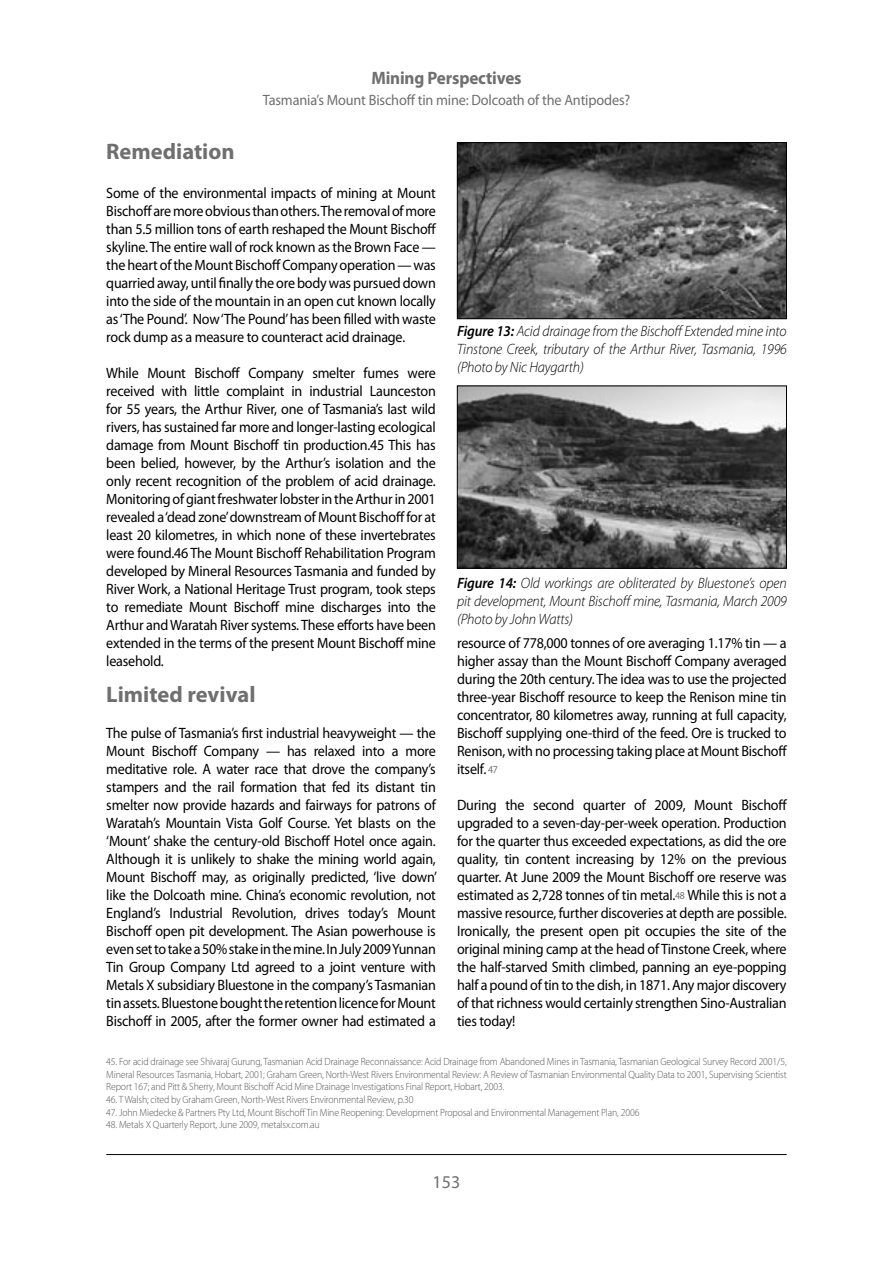
<style>
.page{position:relative;width:893px;height:1263px;background:#fff}
.page>*{position:absolute;margin:0;border:0;box-sizing:border-box;transform-origin:0 0}
.Sub_Header_Mining{font:700 22.5px "Myriad Pro";color:#6f6f6f}
.t1{font:700 18px "Myriad Pro";letter-spacing:-.01em;color:#6f6f6f;scale:.95 1}
.t2{font:18px "Myriad Pro";color:#6f6f6f}
.Body_Text_Mining{font:15px/18px "Myriad Pro";letter-spacing:-.015em;color:#000;text-align:justify;scale:.94 1}
.Pic_Text_Mining{font:italic 300 15px/18px "Myriad Pro";letter-spacing:-.01em;color:#000;text-align:justify;scale:.95 1}
.t3{font:15px "Myriad Pro";letter-spacing:-.01em;color:#6f6f6f;scale:.95 1}
.Footnote{font:300 10.5px/12.6px "Myriad Pro";letter-spacing:-.015em;color:#565656;text-align:justify;scale:.93 1}
.s1{font-weight:600}
.s2{font-size:10.5px;color:#6f6f6f}
</style>
<div class="page">
<hr style="left:106px;top:1154px;width:681px;height:1px;background:#000">
<img style="left:459px;top:144px;width:326px;height:173px">
<div style="left:457px;top:142px;width:330px;height:177px;border:1px solid #000"></div>
<img style="left:459px;top:388px;width:326px;height:178px">
<div style="left:457px;top:386px;width:330px;height:182px;border:1px solid #000"></div>
<p class="t1" style="left:371px;top:67px;width:160px">Mining Perspectives</p>
<p class="t3" style="left:263px;top:92px;width:388px">Tasmania’s Mount Bischoff tin mine: Dolcoath of the Antipodes?</p>
<p class="Sub_Header_Mining" style="left:106px;top:139px;width:130px">Remediation</p>
<p class="Body_Text_Mining" style="left:106px;top:184px;width:353px">Some of the environmental impacts of mining at Mount Bischoff are more obvious than others. The removal of more than 5.5 million tons of earth reshaped the Mount Bischoff skyline. The entire wall of rock known as the Brown Face — the heart of the Mount Bischoff Company operation — was quarried away, until finally the ore body was pursued down into the side of the mountain in an open cut known locally as ‘The Pound’. Now ‘The Pound’ has been filled with waste rock dump as a measure to counteract acid drainage.</p>
<p class="Body_Text_Mining" style="left:106px;top:364px;width:352px">While Mount Bischoff Company smelter fumes were received with little complaint in industrial Launceston for 55 years, the Arthur River, one of Tasmania’s last wild rivers, has sustained far more and longer-lasting ecological damage from Mount Bischoff tin production.45 This has been belied, however, by the Arthur’s isolation and the only recent recognition of the problem of acid drainage.<br>Monitoring of giant freshwater lobster in the Arthur in 2001 revealed a ‘dead zone’ downstream of Mount Bischoff for at least 20 kilometres, in which none of these invertebrates were found.46 The Mount Bischoff Rehabilitation Program developed by Mineral Resources Tasmania and funded by River Work, a National Heritage Trust program, took steps to remediate Mount Bischoff mine discharges into the Arthur and Waratah River systems. These efforts have been extended in the terms of the present Mount Bischoff mine leasehold.</p>
<p class="Sub_Header_Mining" style="left:106px;top:682px;width:151px">Limited revival</p>
<p class="Body_Text_Mining" style="left:106px;top:724px;width:353px">The pulse of Tasmania’s first industrial heavyweight — the Mount Bischoff Company — has relaxed into a more meditative role. A water race that drove the company’s stampers and the rail formation that fed its distant tin smelter now provide hazards and fairways for patrons of Waratah’s Mountain Vista Golf Course. Yet blasts on the ‘Mount’ shake the century-old Bischoff Hotel once again.<br>Although it is unlikely to shake the mining world again, Mount Bischoff may, as originally predicted, ‘live down’ like the Dolcoath mine. China’s economic revolution, not England’s Industrial Revolution, drives today’s Mount Bischoff open pit development. The Asian powerhouse is even set to take a 50% stake in the mine. In July 2009 Yunnan Tin Group Company Ltd agreed to a joint venture with Metals X subsidiary Bluestone in the company’s Tasmanian tin assets.Bluestone bought the retention licence for Mount Bischoff in 2005, after the former owner had estimated a</p>
<p class="Pic_Text_Mining" style="left:457px;top:322px;width:348px"><span class="s1">Figure 13:</span> Acid drainage from the Bischoff Extended mine into Tinstone Creek, tributary of the Arthur River, Tasmania, 1996 (Photo by Nic Haygarth)</p>
<p class="Pic_Text_Mining" style="left:457px;top:574px;width:348px"><span class="s1">Figure 14:</span> Old workings are obliterated by Bluestone’s open pit development, Mount Bischoff mine, Tasmania, March 2009 (Photo by John Watts)</p>
<p class="Body_Text_Mining" style="left:457px;top:634px;width:353px">resource of 778,000 tonnes of ore averaging 1.17% tin — a higher assay than the Mount Bischoff Company averaged during the 20th century. The idea was to use the projected three-year Bischoff resource to keep the Renison mine tin concentrator, 80 kilometres away, running at full capacity, Bischoff supplying one-third of the feed. Ore is trucked to Renison, with no processing taking place at Mount Bischoff itself. <span class="s2">47</span></p>
<p class="Body_Text_Mining" style="left:457px;top:796px;width:353px">During the second quarter of 2009, Mount Bischoff upgraded to a seven-day-per-week operation. Production for the quarter thus exceeded expectations, as did the ore quality, tin content increasing by 12% on the previous quarter. At June 2009 the Mount Bischoff ore reserve was estimated as 2,728 tonnes of tin metal.<span class="s2">48</span> While this is not a massive resource, further discoveries at depth are possible.<br>Ironically, the present open pit occupies the site of the original mining camp at the head of Tinstone Creek, where the half-starved Smith climbed, panning an eye-popping half a pound of tin to the dish, in 1871. Any major discovery of that richness would certainly strengthen Sino-Australian ties today!</p>
<p class="Footnote" style="left:106px;top:1055px;width:733px">45. For acid drainage see Shivaraj Gurung, Tasmanian Acid Drainage Reconnaissance: Acid Drainage from Abandoned Mines in Tasmania, Tasmanian Geological Survey Record 2001/5, Mineral Resources Tasmania, Hobart, 2001; Graham Green, North-West Rivers Environmental Review: A Review of Tasmanian Environmental Quality Data to 2001, Supervising Scientist Report 167; and Pitt &amp; Sherry, Mount Bischoff Acid Mine Drainage Investigations Final Report, Hobart, 2003.</p>
<p class="Footnote" style="left:106px;top:1093px;width:332px">46. T Walsh; cited by Graham Green, North-West Rivers Environmental Review, p.30</p>
<p class="Footnote" style="left:106px;top:1106px;width:575px">47. John Miedecke &amp; Partners Pty Ltd, Mount Bischoff Tin Mine Reopening: Development Proposal and Environmental Management Plan, 2006</p>
<p class="Footnote" style="left:106px;top:1118px;width:231px">48. Metals X Quarterly Report, June 2009, metalsx.com.au</p>
<p class="t2" style="left:433px;top:1172px;width:29px">153</p>
</div>
